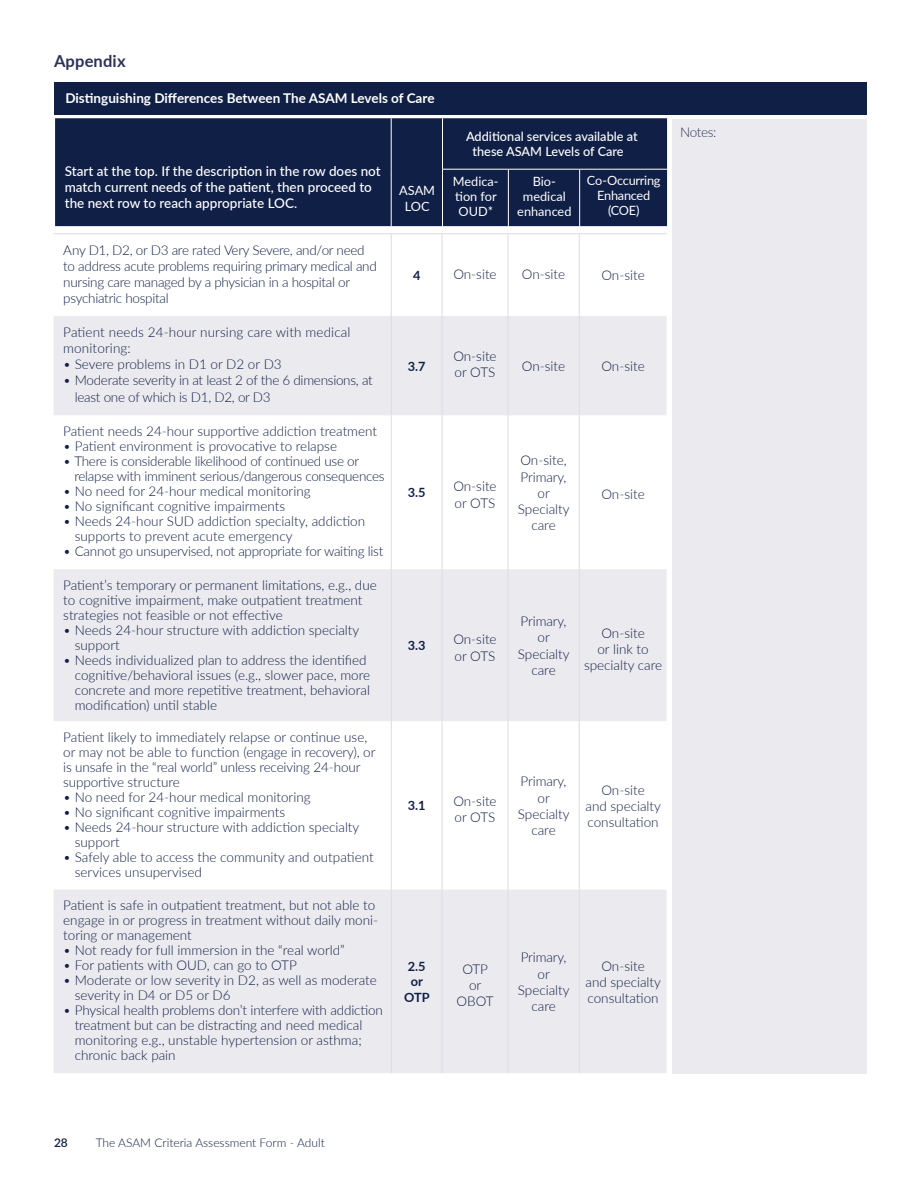
<style>
.page{position:relative;width:918px;height:1188px;background:#fff}
.page>*{position:absolute;margin:0;border:0;box-sizing:border-box;transform-origin:0 0}
.t1{font:700 16.5px "Lato";letter-spacing:.01em;color:#2c3356}
.t2{font:300 13.5px/16.2px "Lato";color:#101f46}
.t3{font:300 13.5px/16.2px "Lato";letter-spacing:-.02em;color:#101f46}
.t4{font:500 13.5px/16.2px "Lato";color:#fff}
.t5{font:700 13.5px "Lato";color:#fff}
.t6{font:300 13.5px "Lato";letter-spacing:-.03em;color:#2c3356}
.t7{font:12.75px/15px "Lato";letter-spacing:-.005em;color:#fff;text-align:center}
.t8{font:500 12.75px/15px "Lato";color:#fff;text-align:center}
.t9{font:700 12.75px/15.3px "Lato";color:#101f46;text-align:center}
.t10{font:300 12px "Lato";color:#101f46}
.t11{font:600 12px "Lato";color:#101f46}
.s1{font-weight:300;font-size:13.5px;color:#101f46}
</style>
<div class="page">
<div style="left:672px;top:119px;width:194px;height:955px;background:#ebeaee"></div>
<svg style="left:54px;top:316px;width:613px;height:757px;fill:#ebeaee"></svg>
<hr style="left:54px;top:233px;width:337px;height:1px;background:#dddce2">
<hr style="left:391px;top:233px;width:51px;height:1px;background:#dddce2">
<hr style="left:391px;top:234px;width:1px;height:82px;background:#dddce2">
<hr style="left:442px;top:233px;width:66px;height:1px;background:#dddce2">
<hr style="left:442px;top:234px;width:1px;height:82px;background:#dddce2">
<hr style="left:508px;top:233px;width:71px;height:1px;background:#dddce2">
<hr style="left:508px;top:234px;width:1px;height:82px;background:#dddce2">
<hr style="left:579px;top:233px;width:88px;height:1px;background:#dddce2">
<hr style="left:579px;top:234px;width:1px;height:82px;background:#dddce2">
<hr style="left:391px;top:316px;width:1px;height:99px;background:#dddce2">
<hr style="left:442px;top:316px;width:1px;height:99px;background:#dddce2">
<hr style="left:508px;top:316px;width:1px;height:99px;background:#dddce2">
<hr style="left:579px;top:316px;width:1px;height:99px;background:#dddce2">
<hr style="left:391px;top:415px;width:1px;height:154px;background:#dddce2">
<hr style="left:442px;top:415px;width:1px;height:154px;background:#dddce2">
<hr style="left:508px;top:415px;width:1px;height:154px;background:#dddce2">
<hr style="left:579px;top:415px;width:1px;height:154px;background:#dddce2">
<hr style="left:391px;top:569px;width:1px;height:152px;background:#dddce2">
<hr style="left:442px;top:569px;width:1px;height:152px;background:#dddce2">
<hr style="left:508px;top:569px;width:1px;height:152px;background:#dddce2">
<hr style="left:579px;top:569px;width:1px;height:152px;background:#dddce2">
<hr style="left:391px;top:721px;width:1px;height:168px;background:#dddce2">
<hr style="left:442px;top:721px;width:1px;height:168px;background:#dddce2">
<hr style="left:508px;top:721px;width:1px;height:168px;background:#dddce2">
<hr style="left:579px;top:721px;width:1px;height:168px;background:#dddce2">
<hr style="left:391px;top:889px;width:1px;height:184px;background:#dddce2">
<hr style="left:442px;top:889px;width:1px;height:184px;background:#dddce2">
<hr style="left:508px;top:889px;width:1px;height:184px;background:#dddce2">
<hr style="left:579px;top:889px;width:1px;height:184px;background:#dddce2">
<div style="left:55px;top:118px;width:612px;height:108px;background:#101f46"></div>
<hr style="left:391px;top:118px;width:1px;height:51px;background:#fff">
<hr style="left:391px;top:169px;width:1px;height:57px;background:#fff">
<hr style="left:442px;top:118px;width:1px;height:51px;background:#fff">
<hr style="left:442px;top:169px;width:66px;height:1px;background:#fff">
<hr style="left:442px;top:169px;width:1px;height:57px;background:#fff">
<hr style="left:508px;top:169px;width:72px;height:1px;background:#fff">
<hr style="left:508px;top:169px;width:1px;height:57px;background:#fff">
<hr style="left:580px;top:169px;width:87px;height:1px;background:#fff">
<hr style="left:579px;top:169px;width:1px;height:57px;background:#fff">
<div style="left:55px;top:82px;width:812px;height:32px;background:#101f46"></div>
<p class="t1" style="left:54px;top:49px;width:73px">Appendix</p>
<p class="t5" style="left:65px;top:89px;width:371px">Distinguishing Differences Between The ASAM Levels of Care</p>
<p class="t4" style="left:65px;top:162px;width:317px">Start at the top. If the description in the row does not match current needs of the patient, then proceed to the next row to reach appropriate LOC.</p>
<p class="t7" style="left:399px;top:183px;width:37px">ASAM<br>LOC</p>
<p class="t8" style="left:466px;top:128px;width:173px">Additional services available at these ASAM Levels of Care<span class="s1">o</span></p>
<p class="t7" style="left:453px;top:174px;width:47px;text-align:left">Medica&shy;tion for<br>OUD*</p>
<p class="t7" style="left:517px;top:174px;width:56px">Bio&shy;medical enhanced</p>
<p class="t7" style="left:587px;top:172px;width:75px">Co-Occurring<br>Enhanced (COE)</p>
<p class="t3" style="left:63px;top:241px;width:315px">Any D1, D2, or D3 are rated Very Severe, and/or need to address acute problems requiring primary medical and nursing care managed by a physician in a hospital or psychiatric hospital</p>
<p class="t2" style="left:63px;top:323px;width:289px">Patient needs 24-hour nursing care with medical monitoring:</p>
<p class="t2" style="left:63px;top:356px;width:220px">• Severe problems in D1 or D2 or D3</p>
<p class="t3" style="left:75px;top:372px;width:300px;text-indent:-11px">• Moderate severity in at least 2 of the 6 dimensions, at least one of which is D1, D2, or D3</p>
<p class="t2" style="left:63px;top:423px;width:315px">Patient needs 24-hour supportive addiction treatment</p>
<p class="t2" style="left:63px;top:438px;width:275px">• Patient environment is provocative to relapse</p>
<p class="t3" style="left:74px;top:453px;width:312px;line-height:15px;text-indent:-11px">• There is considerable likelihood of continued use or relapse with imminent serious/dangerous consequences</p>
<p class="t2" style="left:63px;top:483px;width:249px">• No need for 24-hour medical monitoring</p>
<p class="t2" style="left:63px;top:498px;width:223px">• No significant cognitive impairments</p>
<p class="t2" style="left:75px;top:513px;width:292px;line-height:15px;text-indent:-11px">• Needs 24-hour SUD addiction specialty, addiction supports to prevent acute emergency</p>
<p class="t3" style="left:63px;top:543px;width:322px">• Cannot go unsupervised, not appropriate for waiting list</p>
<p class="t2" style="left:63px;top:577px;width:315px;line-height:15px">Patient’s temporary or permanent limitations, e.g., due to cognitive impairment, make outpatient treatment strategies not feasible or not effective</p>
<p class="t2" style="left:75px;top:622px;width:286px;line-height:15px;text-indent:-11px">• Needs 24-hour structure with addiction specialty support</p>
<p class="t2" style="left:75px;top:652px;width:297px;line-height:15px;text-indent:-11px">• Needs individualized plan to address the identified cognitive/behavioral issues (e.g., slower pace, more concrete and more repetitive treatment, behavioral modification) until stable</p>
<p class="t2" style="left:63px;top:729px;width:314px;line-height:15px">Patient likely to immediately relapse or continue use, or may not be able to function (engage in recovery), or is unsafe in the “real world” unless receiving 24-hour supportive structure</p>
<p class="t2" style="left:63px;top:789px;width:249px">• No need for 24-hour medical monitoring</p>
<p class="t2" style="left:63px;top:804px;width:223px">• No significant cognitive impairments</p>
<p class="t2" style="left:75px;top:819px;width:286px;line-height:15px;text-indent:-11px">• Needs 24-hour structure with addiction specialty support</p>
<p class="t2" style="left:75px;top:849px;width:300px;line-height:15px;text-indent:-11px">• Safely able to access the community and outpatient services unsupervised</p>
<p class="t2" style="left:63px;top:897px;width:316px;line-height:15px">Patient is safe in outpatient treatment, but not able to engage in or progress in treatment without daily moni&shy;toring or management</p>
<p class="t2" style="left:63px;top:942px;width:283px">• Not ready for full immersion in the “real world”</p>
<p class="t2" style="left:63px;top:957px;width:235px">• For patients with OUD, can go to OTP</p>
<p class="t2" style="left:75px;top:972px;width:303px;line-height:15px;text-indent:-11px">• Moderate or low severity in D2, as well as moderate severity in D4 or D5 or D6</p>
<p class="t2" style="left:75px;top:1002px;width:310px;line-height:15px;text-indent:-11px">• Physical health problems don’t interfere with addiction treatment but can be distracting and need medical monitoring e.g., unstable hypertension or asthma; chronic back pain</p>
<p class="t9" style="left:413px;top:269px;width:9px">4</p>
<p class="t2" style="left:453px;top:265px;width:45px">On-site</p>
<p class="t2" style="left:522px;top:265px;width:45px">On-site</p>
<p class="t2" style="left:601px;top:267px;width:45px">On-site</p>
<p class="t9" style="left:408px;top:360px;width:19px">3.7</p>
<p class="t2" style="left:453px;top:348px;width:45px">On-site or OTS</p>
<p class="t2" style="left:522px;top:358px;width:45px">On-site</p>
<p class="t2" style="left:601px;top:358px;width:45px">On-site</p>
<p class="t9" style="left:408px;top:486px;width:19px">3.5</p>
<p class="t2" style="left:453px;top:478px;width:45px">On-site or OTS</p>
<p class="t2" style="left:518px;top:452px;width:53px;text-align:center">On-site,<br>Primary, or<br>Specialty care</p>
<p class="t2" style="left:601px;top:485px;width:45px">On-site</p>
<p class="t9" style="left:408px;top:639px;width:19px">3.3</p>
<p class="t2" style="left:453px;top:631px;width:45px">On-site or OTS</p>
<p class="t2" style="left:518px;top:613px;width:53px;text-align:center">Primary, or<br>Specialty care</p>
<p class="t2" style="left:584px;top:624px;width:80px;text-align:center">On-site<br>or link to specialty care</p>
<p class="t9" style="left:408px;top:799px;width:19px">3.1</p>
<p class="t2" style="left:453px;top:793px;width:45px">On-site or OTS</p>
<p class="t2" style="left:518px;top:773px;width:53px;text-align:center">Primary, or<br>Specialty care</p>
<p class="t2" style="left:585px;top:781px;width:77px;text-align:center">On-site<br>and specialty consultation</p>
<p class="t9" style="left:404px;top:958px;width:27px">2.5 or<br>OTP</p>
<p class="t2" style="left:457px;top:960px;width:39px;text-align:center">OTP or<br>OBOT</p>
<p class="t2" style="left:518px;top:949px;width:53px;text-align:center">Primary, or<br>Specialty care</p>
<p class="t2" style="left:585px;top:957px;width:77px;text-align:center">On-site<br>and specialty consultation</p>
<p class="t6" style="left:680px;top:122px;width:38px">Notes:</p>
<p class="t11" style="left:54px;top:1138px;width:15px">28</p>
<p class="t10" style="left:96px;top:1135px;width:231px">The ASAM Criteria Assessment Form - Adult</p>
</div>
